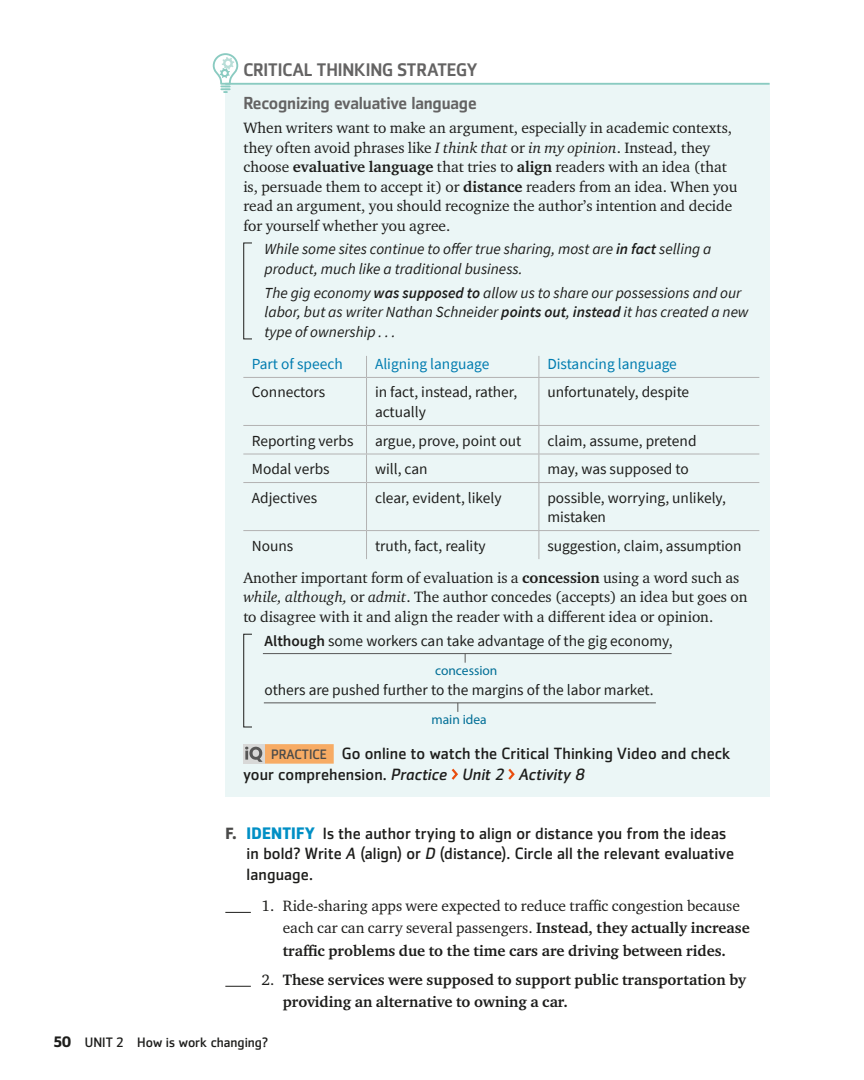
<style>
.page{position:relative;width:864px;height:1080px;background:#fff}
.page>*{position:absolute;margin:0;border:0;box-sizing:border-box;transform-origin:0 0}
.t1{font:500 18px "Zemestro Std";letter-spacing:-.005em;color:#646363}
.t2{font:500 17.25px "Zemestro Std";letter-spacing:-.01em;color:#646363}
.t3{font:16.2px/20.5px "Zemestro Std";letter-spacing:.005em;color:#1d1d1b}
.t4{font:15.3px/19.5px "Charter ITC Std";color:#1d1d1b}
.t5{font:15.3px/19.5px "Source Sans Pro";color:#1d1d1b}
.t6{font:italic 15.3px/19.5px "Source Sans Pro";color:#1d1d1b}
.t7{font:700 15.3px/22.5px "Charter ITC Std";color:#1d1d1b}
.t8{font:15.3px "Source Sans Pro";color:#007cb0}
.t9{font:13.5px "Zemestro Std";color:#1d1d1b}
.t10{font:13.5px "Myriad Pro";color:#006e96}
.s1{font-style:italic}
.s2{font-weight:700}
.s3{font-weight:600}
.s4{font-size:13.5px;color:#4a4a49}
.s5{font-weight:700;color:#4a4a49}
.s6{font-weight:700;font-size:16.5px;color:#008fc5}
.s7{font-weight:400}
.s8{font-weight:700;font-size:15px}
</style>
<div class="page">
<div style="left:225px;top:84px;width:545px;height:713px;background:#ebf6f6"></div>
<hr style="left:225px;top:83px;width:545px;height:2px;background:#8acbc1">
<div style="left:264px;top:744px;width:70px;height:20px;background:#f7ab64"></div>
<svg style="left:366px;top:356px;width:1px;height:21px"></svg>
<svg style="left:539px;top:356px;width:1px;height:21px"></svg>
<hr style="left:366px;top:378px;width:1px;height:47px;background:#b3b2b2">
<hr style="left:539px;top:378px;width:1px;height:47px;background:#b3b2b2">
<svg style="left:366px;top:426px;width:1px;height:56px"></svg>
<svg style="left:539px;top:426px;width:1px;height:56px"></svg>
<hr style="left:366px;top:483px;width:1px;height:47px;background:#b3b2b2">
<hr style="left:539px;top:483px;width:1px;height:47px;background:#b3b2b2">
<svg style="left:366px;top:531px;width:1px;height:28px"></svg>
<svg style="left:539px;top:531px;width:1px;height:28px"></svg>
<hr style="left:243px;top:377px;width:124px;height:1px;background:#b3b2b2">
<hr style="left:367px;top:377px;width:172px;height:1px;background:#b3b2b2">
<hr style="left:539px;top:377px;width:220px;height:1px;background:#b3b2b2">
<hr style="left:243px;top:425px;width:124px;height:1px;background:#b3b2b2">
<hr style="left:367px;top:425px;width:172px;height:1px;background:#b3b2b2">
<hr style="left:539px;top:425px;width:220px;height:1px;background:#b3b2b2">
<hr style="left:243px;top:454px;width:124px;height:1px;background:#b3b2b2">
<hr style="left:367px;top:454px;width:172px;height:1px;background:#b3b2b2">
<hr style="left:539px;top:454px;width:220px;height:1px;background:#b3b2b2">
<hr style="left:243px;top:482px;width:124px;height:1px;background:#b3b2b2">
<hr style="left:367px;top:482px;width:172px;height:1px;background:#b3b2b2">
<hr style="left:539px;top:482px;width:220px;height:1px;background:#b3b2b2">
<hr style="left:243px;top:530px;width:124px;height:1px;background:#b3b2b2">
<hr style="left:367px;top:530px;width:172px;height:1px;background:#b3b2b2">
<hr style="left:539px;top:530px;width:220px;height:1px;background:#b3b2b2">
<div style="left:243px;top:744px;width:21px;height:20px;background:#d8d8d7"></div>
<svg style="left:245px;top:747px;width:18px;height:15px"></svg>
<svg style="left:451px;top:768px;width:7px;height:12px"></svg>
<svg style="left:508px;top:768px;width:7px;height:12px"></svg>
<svg style="left:225px;top:912px;width:26px;height:1px"></svg>
<svg style="left:225px;top:986px;width:26px;height:1px"></svg>
<svg style="left:212px;top:53px;width:27px;height:40px"></svg>
<svg style="left:243px;top:242px;width:9px;height:98px"></svg>
<svg style="left:243px;top:633px;width:9px;height:95px"></svg>
<hr style="left:263px;top:653px;width:409px;height:1px;background:#575756">
<hr style="left:264px;top:702px;width:392px;height:1px;background:#575756">
<p class="t1" style="left:243px;top:59px;width:235px">CRITICAL THINKING STRATEGY</p>
<p class="t2" style="left:243px;top:93px;width:235px">Recognizing evaluative language</p>
<p class="t4" style="left:243px;top:118px;width:496px">When writers want to make an argument, especially in academic contexts, they often avoid phrases like <span class="s1">I think that</span> or <span class="s1">in my opinion</span>. Instead, they choose <span class="s2">evaluative language</span> that tries to <span class="s2">align</span> readers with an idea (that is, persuade them to accept it) or <span class="s2">distance</span> readers from an idea. When you read an argument, you should recognize the author’s intention and decide for yourself whether you agree.</p>
<p class="t6" style="left:265px;top:239px;width:448px">While some sites continue to offer true sharing, most are <span class="s3">in fact</span> selling a product, much like a traditional business.</p>
<p class="t6" style="left:265px;top:283px;width:486px">The gig economy <span class="s3">was supposed to</span> allow us to share our possessions and our labor, but as writer Nathan Schneider <span class="s3">points out</span>, <span class="s3">instead</span> it has created a new type of ownership . . .</p>
<p class="t8" style="left:252px;top:354px;width:92px">Part of speech</p>
<p class="t8" style="left:375px;top:354px;width:116px">Aligning language</p>
<p class="t8" style="left:547px;top:354px;width:131px">Distancing language</p>
<p class="t5" style="left:252px;top:383px;width:75px">Connectors</p>
<p class="t5" style="left:375px;top:383px;width:144px">in fact, instead, rather, actually</p>
<p class="t5" style="left:547px;top:383px;width:143px">unfortunately, despite</p>
<p class="t5" style="left:252px;top:431px;width:103px">Reporting verbs</p>
<p class="t5" style="left:375px;top:431px;width:148px">argue, prove, point out</p>
<p class="t5" style="left:547px;top:431px;width:151px">claim, assume, pretend</p>
<p class="t5" style="left:252px;top:459px;width:79px">Modal verbs</p>
<p class="t5" style="left:375px;top:459px;width:54px">will, can</p>
<p class="t5" style="left:547px;top:459px;width:143px">may, was supposed to</p>
<p class="t5" style="left:252px;top:488px;width:67px">Adjectives</p>
<p class="t5" style="left:375px;top:488px;width:128px">clear, evident, likely</p>
<p class="t5" style="left:547px;top:488px;width:180px">possible, worrying, unlikely, mistaken</p>
<p class="t5" style="left:252px;top:536px;width:43px">Nouns</p>
<p class="t5" style="left:375px;top:536px;width:112px">truth, fact, reality</p>
<p class="t5" style="left:547px;top:536px;width:196px">suggestion, claim, assumption</p>
<p class="t4" style="left:243px;top:568px;width:506px">Another important form of evaluation is a <span class="s2">concession</span> using a word such as <span class="s1">while, although,</span> or <span class="s1">admit</span>. The author concedes (accepts) an idea but goes on to disagree with it and align the reader with a different idea or opinion.</p>
<p class="t5" style="left:265px;top:631px;width:410px"><span class="s3">Although</span> some workers can take advantage of the gig economy,</p>
<p class="t5" style="left:265px;top:680px;width:391px">others are pushed further to the margins of the labor market.</p>
<p class="t10" style="left:435px;top:662px;width:64px">concession</p>
<p class="t10" style="left:431px;top:711px;width:57px">main idea</p>
<p class="t3" style="left:243px;top:743px;width:489px;text-indent:28px"><span class="s4">PRACTICE</span> Go online to watch the Critical Thinking Video and check your comprehension. <span class="s1">Practice Unit 2 Activity 8</span></p>
<p class="t3" style="left:247px;top:823px;width:489px;text-indent:-21px"><span class="s5">F.</span> <span class="s6">IDENTIFY</span> Is the author trying to align or distance you from the ideas in bold? Write <span class="s1">A</span> (align) or <span class="s1">D</span> (distance). Circle all the relevant evaluative language.</p>
<p class="t4" style="left:283px;top:894px;width:469px;line-height:22.5px;text-indent:-21px">1. Ride-sharing apps were expected to reduce traffic congestion because each car can carry several passengers. <span class="s2">Instead, they actually increase traffic problems due to the time cars are driving between rides.</span></p>
<p class="t7" style="left:283px;top:968px;width:465px;text-indent:-21px"><span class="s7">2.</span> These services were supposed to support public transportation by providing an alternative to owning a car.</p>
<p class="t9" style="left:54px;top:1034px;width:216px"><span class="s8">50</span> UNIT 2 How is work changing?</p>
</div>
